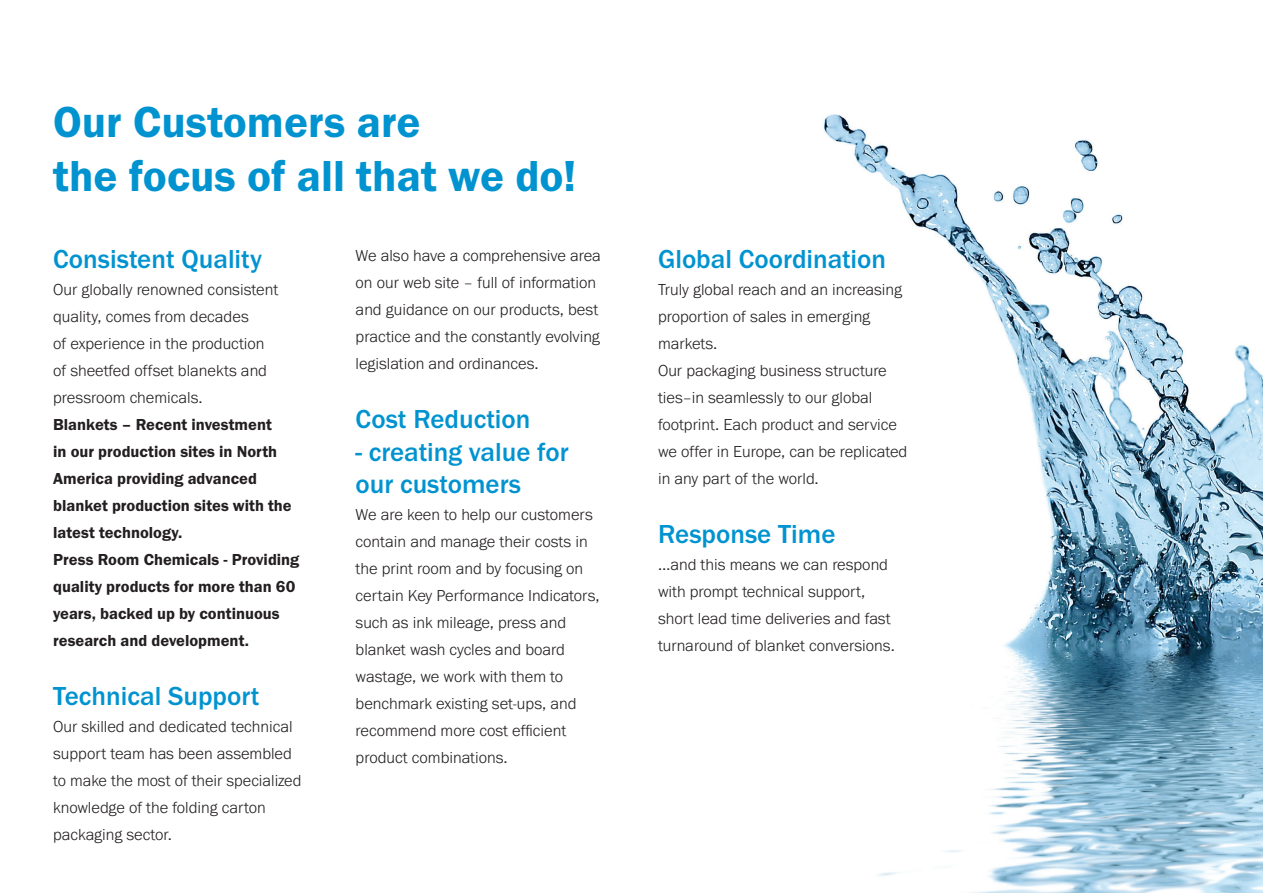
<style>
.page{position:relative;width:1263px;height:893px;background:#fff}
.page>*{position:absolute;margin:0;border:0;box-sizing:border-box;transform-origin:0 0}
.t1{font:45px/54px "Franklin Gothic URW Dem";color:#0093d0}
.t2{font:500 27px/32.4px "Franklin Gothic URW";color:#0093d0}
.t3{font:300 16.5px/27px "Franklin Gothic URW";color:#231f20}
.t4{font:16.5px/27px "Franklin Gothic URW Dem";color:#231f20}
</style>
<div class="page">
<img style="left:823px;top:114px;width:440px;height:779px">
<h1 class="t1" style="left:53px;top:95px;width:525px">Our Customers are<br>the focus of all that we do!</h1>
<h2 class="t2" style="left:53px;top:242px;width:210px">Consistent Quality</h2>
<p class="t3" style="left:53px;top:275px;width:227px">Our globally renowned consistent quality, comes from decades<br>of experience in the production of sheetfed offset blanekts and pressroom chemicals.</p>
<p class="t4" style="left:53px;top:411px;width:248px">Blankets – Recent investment<br>in our production sites in North<br>America providing advanced blanket production sites with the latest technology.<br>Press Room Chemicals - Providing quality products for more than 60 years, backed up by continuous research and development.</p>
<h2 class="t2" style="left:53px;top:680px;width:208px">Technical Support</h2>
<p class="t3" style="left:53px;top:713px;width:250px">Our skilled and dedicated technical support team has been assembled to make the most of their specialized knowledge of the folding carton packaging sector.</p>
<p class="t3" style="left:356px;top:241px;width:247px">We also have a comprehensive area on our web site – full of information and guidance on our products, best practice and the constantly evolving legislation and ordinances.</p>
<h2 class="t2" style="left:356px;top:403px;width:176px">Cost Reduction</h2>
<h2 class="t2" style="left:356px;top:435px;width:215px">- creating value for our customers</h2>
<p class="t3" style="left:356px;top:501px;width:246px">We are keen to help our customers contain and manage their costs in the print room and by focusing on certain Key Performance Indicators, such as ink mileage, press and blanket wash cycles and board wastage, we work with them to benchmark existing set-ups, and recommend more cost efficient product combinations.</p>
<h2 class="t2" style="left:658px;top:242px;width:230px">Global Coordination</h2>
<p class="t3" style="left:658px;top:275px;width:251px">Truly global reach and an increasing proportion of sales in emerging markets.<br>Our packaging business structure ties–in seamlessly to our global footprint. Each product and service we offer in Europe, can be replicated in any part of the world.</p>
<h2 class="t2" style="left:658px;top:518px;width:179px">Response Time</h2>
<p class="t3" style="left:658px;top:551px;width:238px">…and this means we can respond with prompt technical support, short lead time deliveries and fast turnaround of blanket conversions.</p>
</div>
